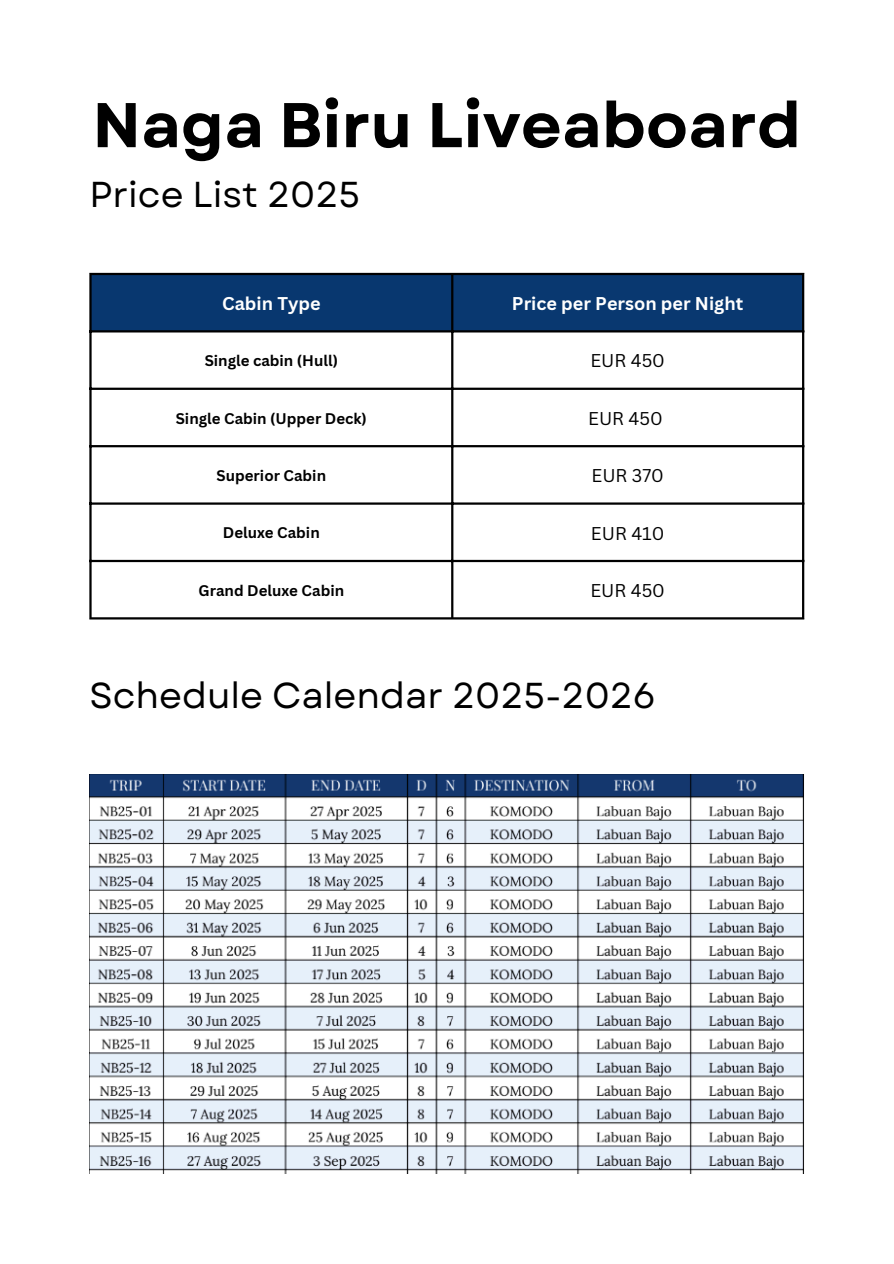
<style>
.page{position:relative;width:894px;height:1264px;background:#fff}
.page>*{position:absolute;margin:0;border:0;box-sizing:border-box;transform-origin:0 0}
.t1{font:700 63px "Garet";color:#000}
.t2{font:36px "Garet";color:#000}
.t3{font:700 18px "Canva Sans";color:#fff}
.t4{font:18px "Canva Sans";color:#000}
.t5{font:700 15px "Canva Sans";color:#000}
</style>
<div class="page">
<div style="left:90px;top:274px;width:362px;height:57px;background:#08376f"></div>
<div style="left:452px;top:274px;width:351px;height:57px;background:#093870"></div>
<hr style="left:89px;top:275px;width:3px;height:342px;background:#000">
<hr style="left:451px;top:275px;width:2px;height:342px;background:#000">
<hr style="left:801px;top:275px;width:3px;height:342px;background:#000">
<hr style="left:89px;top:273px;width:715px;height:2px;background:#000">
<hr style="left:89px;top:330px;width:715px;height:2px;background:#000">
<hr style="left:89px;top:387px;width:715px;height:3px;background:#000">
<hr style="left:89px;top:445px;width:715px;height:2px;background:#000">
<hr style="left:89px;top:502px;width:715px;height:2px;background:#000">
<hr style="left:89px;top:560px;width:715px;height:2px;background:#000">
<hr style="left:89px;top:617px;width:715px;height:2px;background:#000">
<img style="left:89px;top:774px;width:715px;height:399px">
<p class="t1" style="left:92px;top:80px;width:710px">Naga Biru Liveaboard</p>
<p class="t2" style="left:89px;top:168px;width:272px">Price List 2025</p>
<h1 class="t3" style="left:222px;top:291px;width:100px">Cabin Type</h1>
<p class="t3" style="left:512px;top:291px;width:233px">Price per Person per Night</p>
<p class="t5" style="left:205px;top:350px;width:135px">Single cabin (Hull)</p>
<p class="t4" style="left:590px;top:348px;width:76px">EUR 450</p>
<p class="t5" style="left:176px;top:407px;width:193px">Single Cabin (Upper Deck)</p>
<p class="t4" style="left:588px;top:405px;width:76px">EUR 450</p>
<p class="t5" style="left:216px;top:465px;width:111px">Superior Cabin</p>
<p class="t4" style="left:591px;top:463px;width:74px">EUR 370</p>
<p class="t5" style="left:223px;top:522px;width:98px">Deluxe Cabin</p>
<p class="t4" style="left:590px;top:520px;width:75px">EUR 410</p>
<p class="t5" style="left:198px;top:580px;width:147px">Grand Deluxe Cabin</p>
<p class="t4" style="left:590px;top:577px;width:76px">EUR 450</p>
<p class="t2" style="left:89px;top:669px;width:568px">Schedule Calendar 2025-2026</p>
</div>
